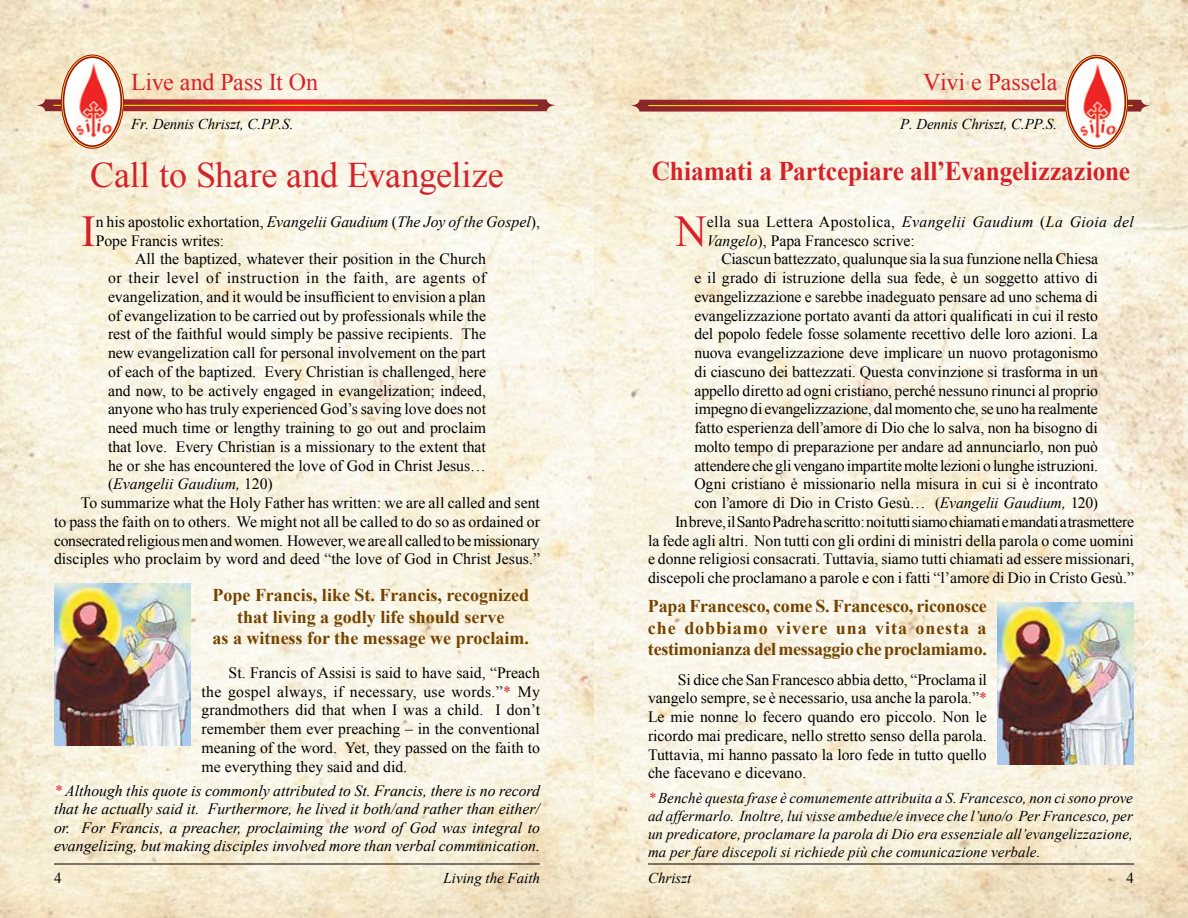
<style>
.page{position:relative;width:1188px;height:918px;background:#fff}
.page>*{position:absolute;margin:0;border:0;box-sizing:border-box;transform-origin:0 0}
.t1{font:44.1px "Times New Roman";color:#d5222a}
.t2{font:36px "Times New Roman";letter-spacing:-.005em;color:#d5222a}
.t3{font:700 27px "Times New Roman";letter-spacing:-.005em;color:#d5222a;scale:.94 1}
.t4{font:24px "Times New Roman";letter-spacing:-.01em;color:#d5222a}
.t5{font:700 18px/21.6px "Times New Roman";color:#744300;text-align:justify}
.t6{font:15.75px/18.8px "Times New Roman";color:#000;text-align:justify}
.t7{font:italic 15.75px/18.5px "Times New Roman";color:#000;text-align:justify}
.t8{font:15.75px "Times New Roman";letter-spacing:-.02em;color:#000}
.t9{font:15.75px "Times New Roman";letter-spacing:-.025em;color:#000}
.t10{font:15.75px "Times New Roman";letter-spacing:.025em;color:#000}
.t11{font:15.75px "Times New Roman";letter-spacing:.035em;color:#000}
.t12{font:italic 15px/18px "Times New Roman";color:#000;text-align:justify}
.t13{font:15px "Times New Roman";color:#000}
.s1{font-style:normal}
.s2{color:#d5222a}
.s3{font-style:italic}
</style>
<div class="page">
<img style="left:0;top:0;width:1188px;height:918px">
<svg style="left:629px;top:100px;width:522px;height:12px;background:#be3334"></svg>
<hr style="left:649px;top:105px;width:484px;height:1px;background:#fff200">
<div style="left:1068px;top:57px;width:57px;height:89px;background:#fff;border-radius:50%"></div>
<img style="left:1080px;top:61px;width:36px;height:77px">
<div style="left:1065px;top:55px;width:63px;height:94px;border:1px solid #9b1518;border-radius:50%"></div>
<div style="left:1067px;top:57px;width:59px;height:90px;border:2px solid #9b1518;border-radius:50%"></div>
<div style="left:640px;top:854px;width:502px;height:20px;background:#fff;opacity:.75"></div>
<hr style="left:648px;top:864px;width:486px;height:1px;background:#000">
<img style="left:998px;top:603px;width:136px;height:162px">
<svg style="left:35px;top:99px;width:522px;height:12px;background:#be3333"></svg>
<hr style="left:54px;top:105px;width:484px;height:1px;background:#fff200">
<svg style="left:63px;top:57px;width:58px;height:89px"></svg>
<img style="left:75px;top:61px;width:37px;height:77px">
<div style="left:61px;top:55px;width:63px;height:93px;border:1px solid #9b1518;border-radius:50%"></div>
<div style="left:63px;top:56px;width:59px;height:91px;border:2px solid #9b1518;border-radius:50%"></div>
<hr style="left:54px;top:864px;width:486px;height:1px;background:#000">
<img style="left:54px;top:583px;width:137px;height:162px">
<h3 class="t4" style="left:131px;top:66px;width:189px">Live and Pass It On</h3>
<p class="t12" style="left:131px;top:114px;width:164px">Fr. Dennis Chriszt, C.PP.S.</p>
<h2 class="t2" style="left:90px;top:151px;width:415px">Call to Share and Evangelize</h2>
<h1 class="t1" style="left:81px;top:201px;width:16px">I</h1>
<p class="t7" style="left:96px;top:212px;width:446px"><span class="s1">n his apostolic exhortation,</span> Evangelii Gaudium <span class="s1">(</span>The Joy of the Gospel<span class="s1">),</span></p>
<p class="t6" style="left:96px;top:231px;width:130px">Pope Francis writes:</p>
<p class="t6" style="left:135px;top:250px;width:353px">All the baptized, whatever their position in the Church</p>
<p class="t11" style="left:108px;top:267px;width:380px">or their level of instruction in the faith, are agents of</p>
<p class="t6" style="left:108px;top:287px;width:379px">evangelization, and it would be insufficient to envision a plan</p>
<p class="t6" style="left:108px;top:306px;width:380px">of evangelization to be carried out by professionals while the</p>
<p class="t6" style="left:108px;top:324px;width:379px">rest of the faithful would simply be passive recipients. The</p>
<p class="t6" style="left:108px;top:343px;width:379px">new evangelization call for personal involvement on the part</p>
<p class="t6" style="left:108px;top:362px;width:380px">of each of the baptized. Every Christian is challenged, here</p>
<p class="t6" style="left:108px;top:381px;width:380px">and now, to be actively engaged in evangelization; indeed,</p>
<p class="t6" style="left:108px;top:399px;width:380px">anyone who has truly experienced God’s saving love does not</p>
<p class="t6" style="left:108px;top:418px;width:380px">need much time or lengthy training to go out and proclaim</p>
<p class="t6" style="left:108px;top:437px;width:380px">that love. Every Christian is a missionary to the extent that</p>
<p class="t6" style="left:108px;top:456px;width:380px">he or she has encountered the love of God in Christ Jesus…</p>
<p class="t7" style="left:108px;top:474px;width:166px"><span class="s1">(</span>Evangelii Gaudium, <span class="s1">120)</span></p>
<p class="t6" style="left:81px;top:493px;width:460px">To summarize what the Holy Father has written: we are all called and sent</p>
<p class="t6" style="left:54px;top:512px;width:487px">to pass the faith on to others. We might not all be called to do so as ordained or</p>
<p class="t8" style="left:54px;top:530px;width:487px">consecrated religious men and women. However, we are all called to be missionary</p>
<p class="t6" style="left:54px;top:549px;width:488px">disciples who proclaim by word and deed “the love of God in Christ Jesus.”</p>
<p class="t5" style="left:213px;top:584px;width:318px;text-align:center">Pope Francis, like St. Francis, recognized that living a godly life should serve<br>as a witness for the message we proclaim.</p>
<p class="t6" style="left:202px;top:663px;width:340px;text-indent:27px">St. Francis of Assisi is said to have said, “Preach the gospel always, if necessary, use words.”<span class="s2">*</span> My grandmothers did that when I was a child. I don’t remember them ever preaching – in the conventional meaning of the word. Yet, they passed on the faith to me everything they said and did.</p>
<p class="t7" style="left:54px;top:781px;width:488px"><span class="s2">*</span> Although this quote is commonly attributed to St. Francis, there is no record that he actually said it. Furthermore, he lived it both/and rather than either/ or. For Francis, a preacher, proclaiming the word of God was integral to evangelizing, but making disciples involved more than verbal communication.</p>
<p class="t13" style="left:54px;top:868px;width:9px">4</p>
<p class="t12" style="left:444px;top:868px;width:98px">Living the Faith</p>
<h3 class="t4" style="left:923px;top:66px;width:136px">Vivi e Passela</h3>
<p class="t12" style="left:900px;top:115px;width:159px">P. Dennis Chriszt, C.PP.S.</p>
<h3 class="t3" style="left:652px;top:153px;width:510px">Chiamati a Partcepiare all’Evangelizzazione</h3>
<h1 class="t1" style="left:675px;top:201px;width:33px">N</h1>
<p class="t10" style="left:707px;top:211px;width:429px">ella sua Lettera Apostolica, <span class="s3">Evangelii Gaudium</span> (<span class="s3">La Gioia del</span></p>
<p class="t6" style="left:707px;top:231px;width:210px"><span class="s3">Vangelo</span>), Papa Francesco scrive:</p>
<p class="t6" style="left:722px;top:250px;width:378px">Ciascun battezzato, qualunque sia la sua funzione nella Chiesa</p>
<p class="t6" style="left:695px;top:268px;width:405px">e il grado di istruzione della sua fede, è un soggetto attivo di</p>
<p class="t6" style="left:695px;top:287px;width:405px">evangelizzazione e sarebbe inadeguato pensare ad uno schema di</p>
<p class="t6" style="left:695px;top:306px;width:405px">evangelizzazione portato avanti da attori qualificati in cui il resto</p>
<p class="t6" style="left:695px;top:324px;width:405px">del popolo fedele fosse solamente recettivo delle loro azioni. La</p>
<p class="t6" style="left:695px;top:343px;width:405px">nuova evangelizzazione deve implicare un nuovo protagonismo</p>
<p class="t6" style="left:695px;top:362px;width:405px">di ciascuno dei battezzati. Questa convinzione si trasforma in un</p>
<p class="t6" style="left:695px;top:381px;width:405px">appello diretto ad ogni cristiano, perché nessuno rinunci al proprio</p>
<p class="t8" style="left:695px;top:398px;width:405px">impegno di evangelizzazione, dal momento che, se uno ha realmente</p>
<p class="t6" style="left:695px;top:418px;width:405px">fatto esperienza dell’amore di Dio che lo salva, non ha bisogno di</p>
<p class="t6" style="left:695px;top:437px;width:405px">molto tempo di preparazione per andare ad annunciarlo, non può</p>
<p class="t8" style="left:695px;top:455px;width:405px">attendere che gli vengano impartite molte lezioni o lunghe istruzioni.</p>
<p class="t6" style="left:695px;top:474px;width:405px">Ogni cristiano è missionario nella misura in cui si è incontrato</p>
<p class="t6" style="left:695px;top:493px;width:405px">con l’amore di Dio in Cristo Gesù… (<span class="s3">Evangelii Gaudium,</span> 120)</p>
<p class="t9" style="left:675px;top:511px;width:461px">In breve, il Santo Padre ha scritto: noi tutti siamo chiamati e mandati a trasmettere</p>
<p class="t6" style="left:648px;top:531px;width:488px">la fede agli altri. Non tutti con gli ordini di ministri della parola o come uomini</p>
<p class="t6" style="left:648px;top:549px;width:488px">e donne religiosi consacrati. Tuttavia, siamo tutti chiamati ad essere missionari,</p>
<p class="t6" style="left:648px;top:568px;width:488px">discepoli che proclamano a parole e con i fatti “l’amore di Dio in Cristo Gesù.”</p>
<p class="t5" style="left:648px;top:595px;width:340px">Papa Francesco, come S. Francesco, riconosce che dobbiamo vivere una vita onesta a testimonianza del messaggio che proclamiamo.</p>
<p class="t6" style="left:648px;top:670px;width:340px;text-indent:30px">Si dice che San Francesco abbia detto, “Proclama il vangelo sempre, se è necessario, usa anche la parola.”<span class="s2">* </span>Le mie nonne lo fecero quando ero piccolo. Non le ricordo mai predicare, nello stretto senso della parola.<br>Tuttavia, mi hanno passato la loro fede in tutto quello che facevano e dicevano.</p>
<p class="t12" style="left:648px;top:788px;width:486px"><span class="s2">*</span> Benchè questa frase è comunemente attribuita a S. Francesco, non ci sono prove ad affermarlo. Inoltre, lui visse ambedue/e invece che l’uno/o Per Francesco, per un predicatore, proclamare la parola di Dio era essenziale all’evangelizzazione, ma per fare discepoli si richiede più che comunicazione verbale.</p>
<p class="t12" style="left:648px;top:869px;width:45px">Chriszt</p>
<p class="t13" style="left:1126px;top:868px;width:9px">4</p>
</div>
